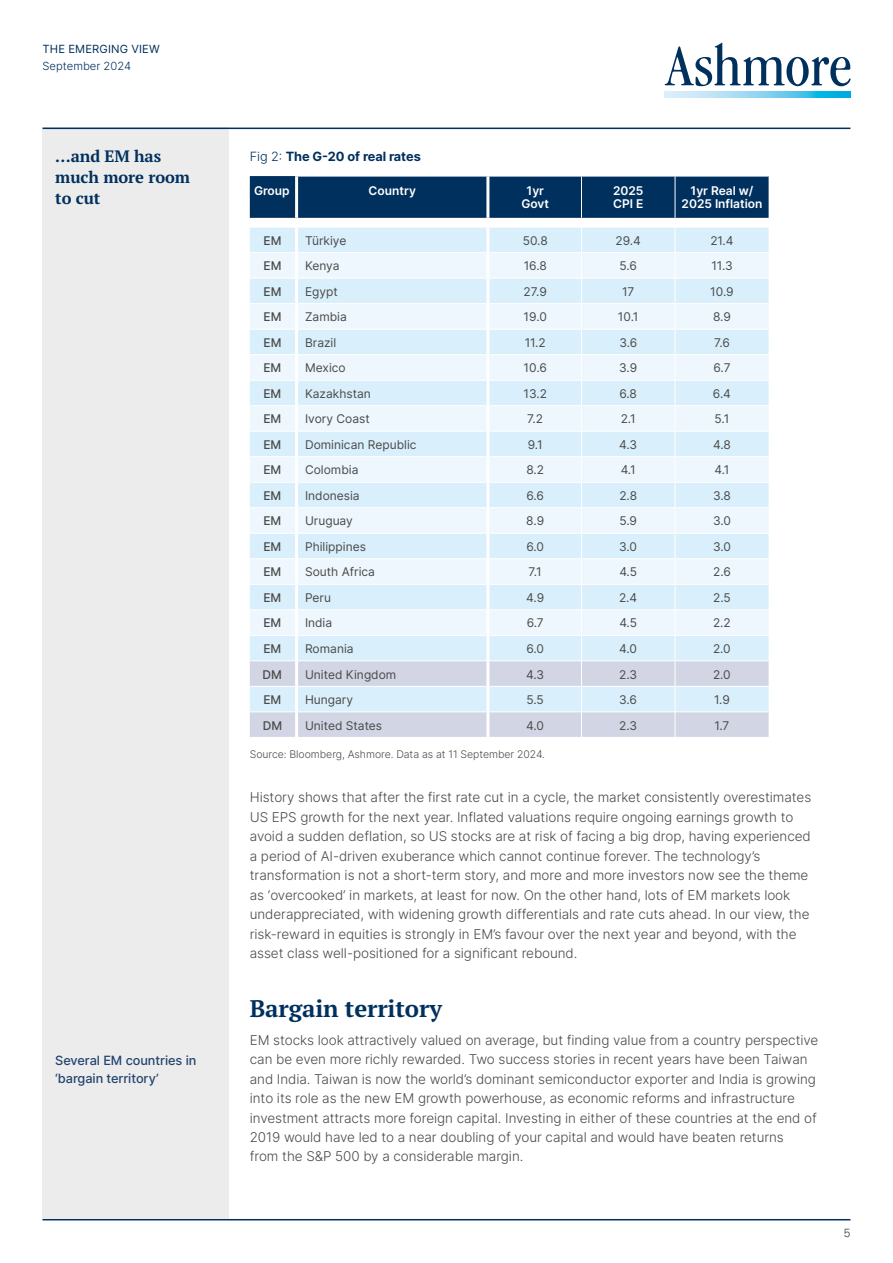
<style>
.page{position:relative;width:893px;height:1263px;background:#fff}
.page>*{position:absolute;margin:0;border:0;box-sizing:border-box;transform-origin:0 0}
.t1{font:700 24px "PT Serif Pro";letter-spacing:-.005em;color:#00305d}
.t2{font:700 16.5px/21px "PT Serif Pro";letter-spacing:-.005em;color:#00305d}
.t3{font:300 13.5px/19.5px "Inter";letter-spacing:-.005em;color:#4a4a49}
.t4{font:500 12.75px/18px "Inter";letter-spacing:-.005em;color:#224470}
.t5{font:700 12.75px "Inter";letter-spacing:-.005em;color:#00305d}
.t6{font:12px "Inter";color:#4a4a49}
.t7{font:600 12px/13.5px "Inter";color:#fff;text-align:center}
.t8{font:500 12px "Inter";color:#4a4a49}
.t9{font:300 12px "Univers Com 45";color:#4a4a49}
.t10{font:11.25px "Inter";letter-spacing:.01em;color:#00305d}
.t11{font:300 11.25px "Inter";color:#00305d}
.t12{font:300 10.5px "Inter";letter-spacing:-.005em;color:#4a4a49}
.s1{font-weight:300}
</style>
<div class="page">
<svg style="left:665px;top:43px;width:185px;height:43px"></svg>
<svg style="left:665px;top:92px;width:185px;height:6px"></svg>
<hr style="left:43px;top:1219px;width:807px;height:1px;background:#00305d">
<div style="left:43px;top:128px;width:186px;height:1091px;background:#ececec"></div>
<svg style="left:250px;top:176px;width:519px;height:561px;background:#d1e2ee"></svg>
<hr style="left:43px;top:128px;width:807px;height:1px;background:#00305d">
<p class="t10" style="left:43px;top:41px;width:119px">THE EMERGING VIEW</p>
<p class="t11" style="left:43px;top:58px;width:90px">September 2024</p>
<p class="t2" style="left:55px;top:145px;width:136px">…and EM has much more room to cut</p>
<p class="t4" style="left:55px;top:1051px;width:143px">Several EM countries in ‘bargain territory’</p>
<p class="t5" style="left:250px;top:147px;width:173px"><span class="s1">Fig 2:</span> The G-20 of real rates</p>
<p class="t7" style="left:254px;top:183px;width:37px">Group</p>
<p class="t7" style="left:369px;top:184px;width:49px">Country</p>
<p class="t7" style="left:521px;top:184px;width:29px">1yr<br>Govt</p>
<p class="t7" style="left:613px;top:184px;width:32px;text-align:left">2025<br>CPI E</p>
<p class="t7" style="left:681px;top:184px;width:82px">1yr Real w/<br>2025 Inflation</p>
<p class="t8" style="left:263px;top:232px;width:20px">EM</p>
<p class="t6" style="left:305px;top:232px;width:43px">Türkiye</p>
<p class="t6" style="left:523px;top:232px;width:26px">50.8</p>
<p class="t6" style="left:615px;top:232px;width:27px">29.4</p>
<p class="t6" style="left:710px;top:232px;width:25px">21.4</p>
<p class="t8" style="left:263px;top:257px;width:20px">EM</p>
<p class="t6" style="left:305px;top:257px;width:36px">Kenya</p>
<p class="t6" style="left:524px;top:257px;width:25px">16.8</p>
<p class="t6" style="left:619px;top:257px;width:19px">5.6</p>
<p class="t6" style="left:711px;top:257px;width:23px">11.3</p>
<p class="t8" style="left:263px;top:283px;width:20px">EM</p>
<p class="t6" style="left:305px;top:283px;width:34px">Egypt</p>
<p class="t6" style="left:524px;top:283px;width:25px">27.9</p>
<p class="t6" style="left:622px;top:283px;width:14px">17</p>
<p class="t6" style="left:710px;top:283px;width:25px">10.9</p>
<p class="t8" style="left:263px;top:308px;width:20px">EM</p>
<p class="t6" style="left:305px;top:308px;width:43px">Zambia</p>
<p class="t6" style="left:524px;top:308px;width:25px">19.0</p>
<p class="t6" style="left:618px;top:308px;width:22px">10.1</p>
<p class="t6" style="left:713px;top:308px;width:19px">8.9</p>
<p class="t8" style="left:263px;top:334px;width:20px">EM</p>
<p class="t6" style="left:305px;top:334px;width:33px">Brazil</p>
<p class="t6" style="left:525px;top:334px;width:23px">11.2</p>
<p class="t6" style="left:619px;top:334px;width:19px">3.6</p>
<p class="t6" style="left:714px;top:334px;width:17px">7.6</p>
<p class="t8" style="left:263px;top:359px;width:20px">EM</p>
<p class="t6" style="left:305px;top:359px;width:42px">Mexico</p>
<p class="t6" style="left:524px;top:359px;width:25px">10.6</p>
<p class="t6" style="left:619px;top:359px;width:20px">3.9</p>
<p class="t6" style="left:713px;top:359px;width:19px">6.7</p>
<p class="t8" style="left:263px;top:385px;width:20px">EM</p>
<p class="t6" style="left:305px;top:385px;width:67px">Kazakhstan</p>
<p class="t6" style="left:523px;top:385px;width:25px">13.2</p>
<p class="t6" style="left:619px;top:385px;width:19px">6.8</p>
<p class="t6" style="left:713px;top:385px;width:20px">6.4</p>
<p class="t8" style="left:263px;top:410px;width:20px">EM</p>
<p class="t6" style="left:305px;top:410px;width:66px">Ivory Coast</p>
<p class="t6" style="left:527px;top:410px;width:17px">7.2</p>
<p class="t6" style="left:621px;top:410px;width:17px">2.1</p>
<p class="t6" style="left:714px;top:410px;width:16px">5.1</p>
<p class="t8" style="left:263px;top:436px;width:20px">EM</p>
<p class="t6" style="left:305px;top:436px;width:113px">Dominican Republic</p>
<p class="t6" style="left:528px;top:436px;width:17px">9.1</p>
<p class="t6" style="left:619px;top:436px;width:19px">4.3</p>
<p class="t6" style="left:713px;top:436px;width:19px">4.8</p>
<p class="t8" style="left:263px;top:461px;width:20px">EM</p>
<p class="t6" style="left:305px;top:461px;width:55px">Colombia</p>
<p class="t6" style="left:526px;top:461px;width:19px">8.2</p>
<p class="t6" style="left:621px;top:461px;width:17px">4.1</p>
<p class="t6" style="left:714px;top:461px;width:17px">4.1</p>
<p class="t8" style="left:263px;top:487px;width:20px">EM</p>
<p class="t6" style="left:305px;top:487px;width:56px">Indonesia</p>
<p class="t6" style="left:526px;top:487px;width:19px">6.6</p>
<p class="t6" style="left:619px;top:487px;width:19px">2.8</p>
<p class="t6" style="left:713px;top:487px;width:19px">3.8</p>
<p class="t8" style="left:263px;top:512px;width:20px">EM</p>
<p class="t6" style="left:305px;top:512px;width:49px">Uruguay</p>
<p class="t6" style="left:526px;top:512px;width:19px">8.9</p>
<p class="t6" style="left:619px;top:512px;width:19px">5.9</p>
<p class="t6" style="left:713px;top:512px;width:19px">3.0</p>
<p class="t8" style="left:263px;top:538px;width:20px">EM</p>
<p class="t6" style="left:305px;top:538px;width:62px">Philippines</p>
<p class="t6" style="left:526px;top:538px;width:19px">6.0</p>
<p class="t6" style="left:619px;top:538px;width:19px">3.0</p>
<p class="t6" style="left:713px;top:538px;width:19px">3.0</p>
<p class="t8" style="left:263px;top:563px;width:20px">EM</p>
<p class="t6" style="left:305px;top:563px;width:71px">South Africa</p>
<p class="t6" style="left:529px;top:563px;width:15px">7.1</p>
<p class="t6" style="left:619px;top:563px;width:19px">4.5</p>
<p class="t6" style="left:713px;top:563px;width:19px">2.6</p>
<p class="t8" style="left:263px;top:589px;width:20px">EM</p>
<p class="t6" style="left:305px;top:589px;width:27px">Peru</p>
<p class="t6" style="left:526px;top:589px;width:20px">4.9</p>
<p class="t6" style="left:619px;top:589px;width:20px">2.4</p>
<p class="t6" style="left:713px;top:589px;width:19px">2.5</p>
<p class="t8" style="left:263px;top:614px;width:20px">EM</p>
<p class="t6" style="left:305px;top:614px;width:29px">India</p>
<p class="t6" style="left:527px;top:614px;width:19px">6.7</p>
<p class="t6" style="left:619px;top:614px;width:19px">4.5</p>
<p class="t6" style="left:713px;top:614px;width:19px">2.2</p>
<p class="t8" style="left:263px;top:640px;width:20px">EM</p>
<p class="t6" style="left:305px;top:640px;width:50px">Romania</p>
<p class="t6" style="left:526px;top:640px;width:19px">6.0</p>
<p class="t6" style="left:619px;top:640px;width:19px">4.0</p>
<p class="t6" style="left:713px;top:640px;width:19px">2.0</p>
<p class="t8" style="left:263px;top:665px;width:21px">DM</p>
<p class="t6" style="left:305px;top:665px;width:93px">United Kingdom</p>
<p class="t6" style="left:526px;top:665px;width:19px">4.3</p>
<p class="t6" style="left:619px;top:665px;width:19px">2.3</p>
<p class="t6" style="left:713px;top:665px;width:19px">2.0</p>
<p class="t8" style="left:263px;top:691px;width:20px">EM</p>
<p class="t6" style="left:305px;top:691px;width:50px">Hungary</p>
<p class="t6" style="left:526px;top:691px;width:19px">5.5</p>
<p class="t6" style="left:619px;top:691px;width:19px">3.6</p>
<p class="t6" style="left:714px;top:691px;width:17px">1.9</p>
<p class="t8" style="left:263px;top:716px;width:21px">DM</p>
<p class="t6" style="left:305px;top:716px;width:79px">United States</p>
<p class="t6" style="left:526px;top:716px;width:19px">4.0</p>
<p class="t6" style="left:619px;top:716px;width:19px">2.3</p>
<p class="t6" style="left:714px;top:716px;width:17px">1.7</p>
<p class="t12" style="left:250px;top:747px;width:297px">Source: Bloomberg, Ashmore. Data as at 11 September 2024.</p>
<p class="t3" style="left:250px;top:787px;width:563px">History shows that after the first rate cut in a cycle, the market consistently overestimates US EPS growth for the next year. Inflated valuations require ongoing earnings growth to avoid a sudden deflation, so US stocks are at risk of facing a big drop, having experienced a period of AI-driven exuberance which cannot continue forever. The technology’s transformation is not a short-term story, and more and more investors now see the theme as ‘overcooked’ in markets, at least for now. On the other hand, lots of EM markets look underappreciated, with widening growth differentials and rate cuts ahead. In our view, the risk-reward in equities is strongly in EM’s favour over the next year and beyond, with the asset class well-positioned for a significant rebound.</p>
<h1 class="t1" style="left:250px;top:992px;width:194px">Bargain territory</h1>
<p class="t3" style="left:250px;top:1029px;width:570px">EM stocks look attractively valued on average, but finding value from a country perspective can be even more richly rewarded. Two success stories in recent years have been Taiwan and India. Taiwan is now the world’s dominant semiconductor exporter and India is growing into its role as the new EM growth powerhouse, as economic reforms and infrastructure investment attracts more foreign capital. Investing in either of these countries at the end of 2019 would have led to a near doubling of your capital and would have beaten returns<br>from the S&amp;P 500 by a considerable margin.</p>
<p class="t9" style="left:844px;top:1226px;width:8px">5</p>
</div>
